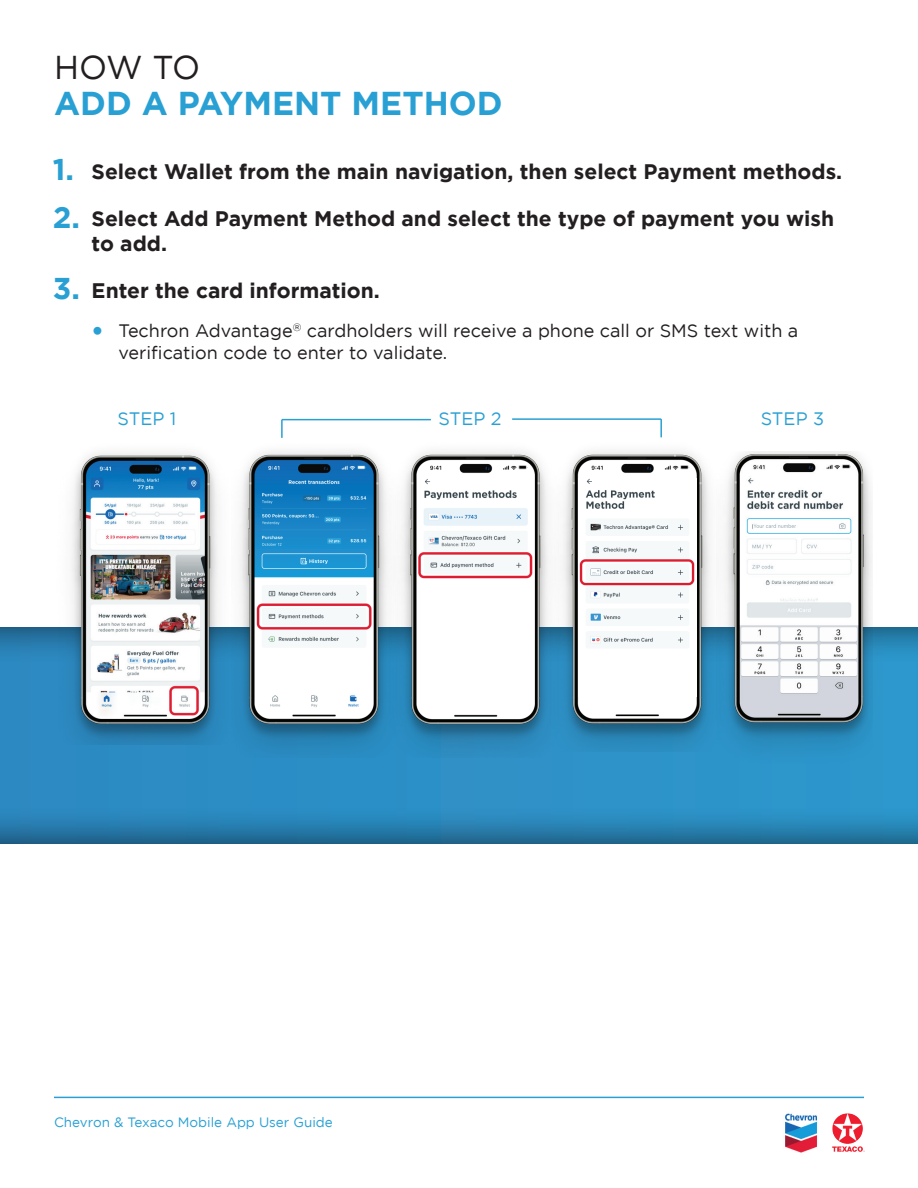
<style>
.page{position:relative;width:918px;height:1188px;background:#fff}
.page>*{position:absolute;margin:0;border:0;box-sizing:border-box;transform-origin:0 0}
.t1{font:700 33px "Gotham";color:#29a0d4}
.t2{font:33px "Gotham";color:#231f20}
.t3{font:700 30px/48px "Gotham";color:#29a0d4}
.t4{font:700 21px/46.2px "Gotham";color:#231f20}
.t5{font:18px/21.6px "Gotham";color:#231f20}
.t6{font:18px "Gotham";color:#29a0d4}
.t7{font:13.5px "Gotham";color:#29a0d4}
.s1{font-family:"Lato";font-size:21px;color:#29a0d4}
</style>
<div class="page">
<hr style="left:54px;top:1097px;width:810px;height:1px;background:#29a0d4">
<img style="left:785px;top:1113px;width:32px;height:40px">
<img style="left:832px;top:1113px;width:33px;height:39px">
<div style="left:0;top:625px;width:918px;height:219px;background:#231f20;opacity:.75"></div>
<img style="left:408px;top:451px;width:162px;height:307px">
<img style="left:231px;top:451px;width:177px;height:307px">
<img style="left:50px;top:451px;width:189px;height:293px">
<img style="left:716px;top:452px;width:156px;height:313px">
<img style="left:549px;top:451px;width:182px;height:301px">
<svg style="left:281px;top:420px;width:2px;height:18px"></svg>
<hr style="left:282px;top:419px;width:149px;height:1px;background:#29a0d4">
<svg style="left:660px;top:419px;width:2px;height:18px"></svg>
<hr style="left:512px;top:418px;width:149px;height:2px;background:#29a0d4">
<img style="left:578px;top:478px;width:118px;height:219px">
<h1 class="t2" style="left:54px;top:49px;width:148px">HOW TO</h1>
<h1 class="t1" style="left:54px;top:84px;width:450px">ADD A PAYMENT METHOD</h1>
<h2 class="t3" style="left:53px;top:145px;width:29px">1.<br>2.</h2>
<h2 class="t3" style="left:53px;top:263px;width:29px">3.</h2>
<p class="t4" style="left:92px;top:148px;width:752px">Select Wallet from the main navigation, then select Payment methods.<br>Select Add Payment Method and select the type of payment you wish</p>
<p class="t4" style="left:92px;top:220px;width:77px">to add.</p>
<p class="t4" style="left:92px;top:267px;width:290px">Enter the card information.</p>
<p class="t5" style="left:119px;top:320px;width:681px;text-indent:-27px"><span class="s1">•</span> Techron Advantage<sup>®</sup> cardholders will receive a phone call or SMS text with a verification code to enter to validate.</p>
<p class="t6" style="left:118px;top:409px;width:60px">STEP 1</p>
<p class="t6" style="left:439px;top:408px;width:65px">STEP 2</p>
<p class="t6" style="left:761px;top:409px;width:65px">STEP 3</p>
<p class="t7" style="left:54px;top:1115px;width:280px">Chevron &amp; Texaco Mobile App User Guide</p>
</div>
